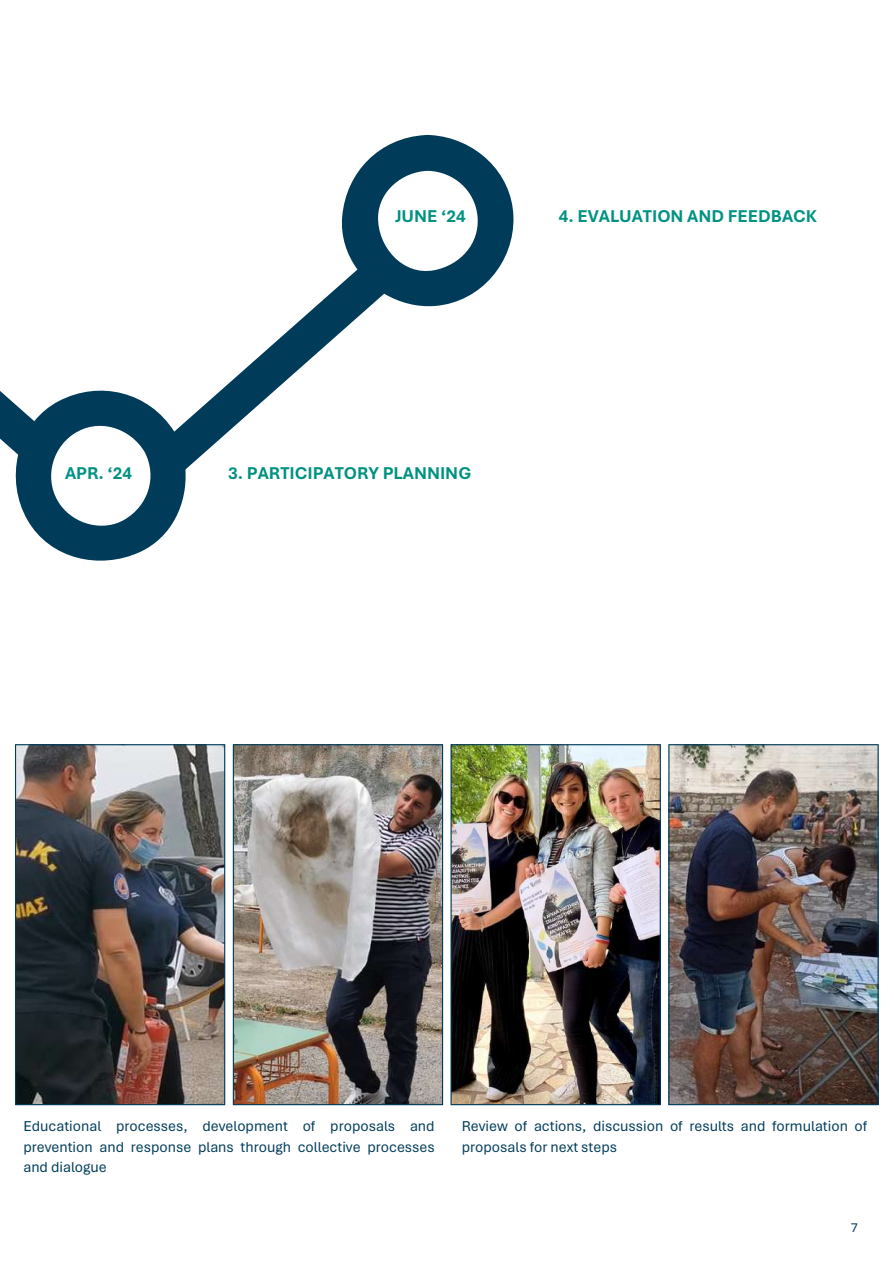
<style>
.page{position:relative;width:894px;height:1264px;background:#fff}
.page>*{position:absolute;margin:0;border:0;box-sizing:border-box;transform-origin:0 0}
.t1{font:700 18px "Aptos";color:#019282}
.t2{font:15px/20.2px "Aptos";color:#003c5a;text-align:justify}
.t3{font:13.5px "Aptos";color:#003c5a}
</style>
<div class="page">
<img style="left:15px;top:744px;width:210px;height:361px">
<img style="left:233px;top:744px;width:210px;height:361px">
<img style="left:450px;top:744px;width:210px;height:361px">
<img style="left:668px;top:744px;width:210px;height:361px">
<svg style="left:0;top:135px;width:514px;height:426px"></svg>
<p class="t1" style="left:395px;top:205px;width:72px">JUNE ‘24</p>
<p class="t1" style="left:558px;top:205px;width:260px">4. EVALUATION AND FEEDBACK</p>
<p class="t1" style="left:65px;top:462px;width:69px">APR. ‘24</p>
<p class="t1" style="left:228px;top:462px;width:244px">3. PARTICIPATORY PLANNING</p>
<p class="t2" style="left:23px;top:1116px;width:412px">Educational processes, development of proposals and prevention and response plans through collective processes and dialogue</p>
<p class="t2" style="left:461px;top:1116px;width:407px">Review of actions, discussion of results and formulation of proposals for next steps</p>
<p class="t3" style="left:850px;top:1218px;width:9px">7</p>
</div>
